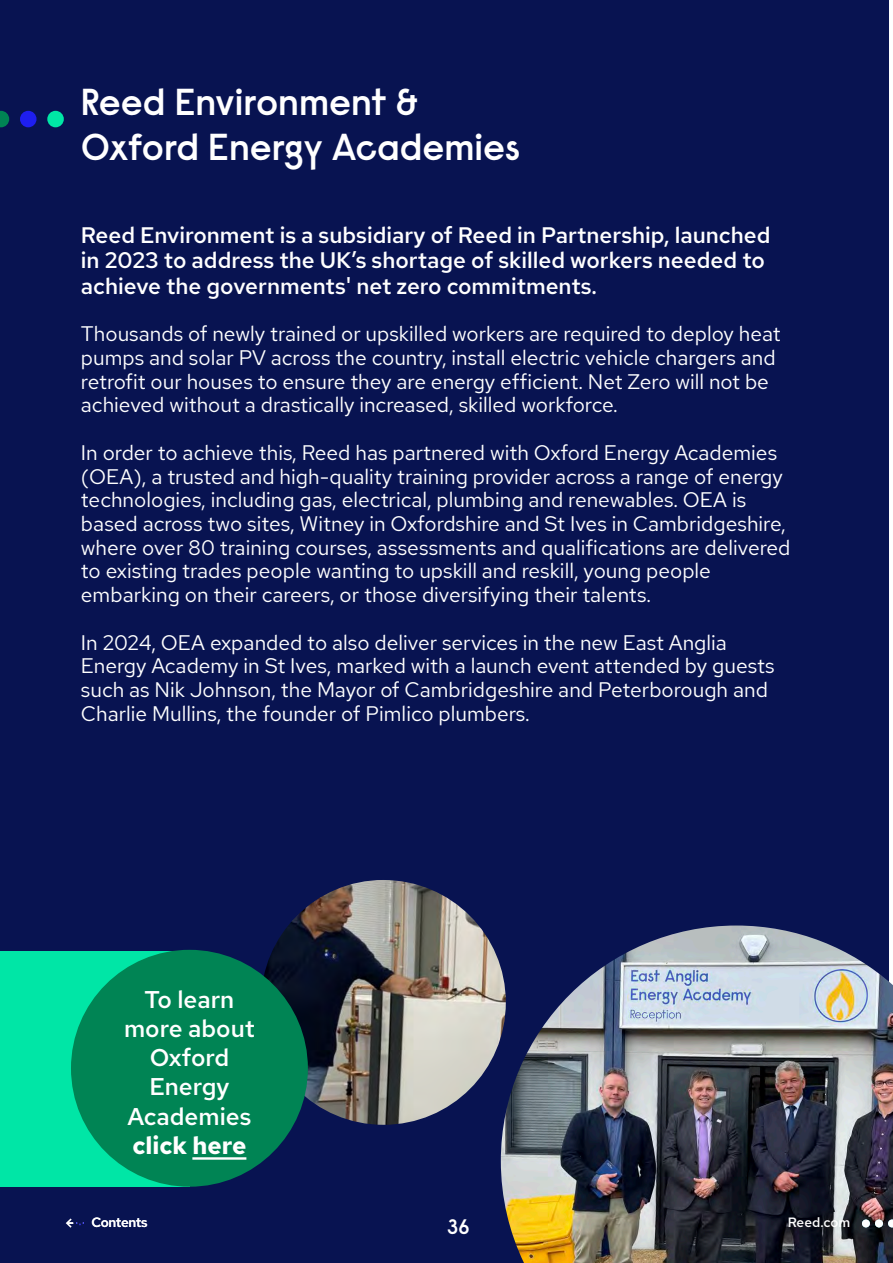
<style>
.page{position:relative;width:893px;height:1263px;background:#fff}
.page>*{position:absolute;margin:0;border:0;box-sizing:border-box;transform-origin:0 0}
.t1{font:600 37.5px/45px "Raisonne Pro";color:#fff}
.t2{font:500 24.15px/29.1px "Red Hat Text";color:#fff;text-align:center}
.t3{font:700 24.15px "Red Hat Text";color:#fff}
.t4{font:500 22.5px/25.5px "Red Hat Text";color:#fff}
.t5{font:21px/23.7px "Red Hat Text";color:#fff}
.t6{font:600 21px "Raisonne Pro";color:#fff}
.t7{font:500 13.5px "Red Hat Text";letter-spacing:-.025em;color:#fff}
</style>
<div class="page">
<div style="left:0;top:0;width:888px;height:1263px;background:#081351"></div>
<div style="left:0;top:951px;width:189px;height:236px;background:#00e6a6"></div>
<div style="left:47px;top:111px;width:17px;height:16px;background:#00e6a6;border-radius:50%"></div>
<div style="left:20px;top:111px;width:17px;height:16px;background:#1e1ef0;border-radius:50%"></div>
<img style="left:501px;top:925px;width:392px;height:338px">
<svg style="left:0;top:111px;width:9px;height:16px"></svg>
<svg style="left:888px;top:1219px;width:5px;height:8px"></svg>
<div style="left:875px;top:1219px;width:8px;height:8px;background:#fff;border-radius:50%"></div>
<div style="left:862px;top:1219px;width:8px;height:8px;background:#fff;border-radius:50%"></div>
<img style="left:261px;top:880px;width:245px;height:245px;border-radius:122px">
<div style="left:71px;top:950px;width:237px;height:237px;background:#008454;border-radius:50%"></div>
<hr style="left:192px;top:1157px;width:54px;height:3px;background:#fff">
<svg style="left:65px;top:1218px;width:19px;height:10px"></svg>
<h1 class="t1" style="left:81px;top:79px;width:441px">Reed Environment &amp;<br>Oxford Energy Academies</h1>
<p class="t4" style="left:81px;top:222px;width:691px">Reed Environment is a subsidiary of Reed in Partnership, launched in 2023 to address the UK’s shortage of skilled workers needed to achieve the governments' net zero commitments.</p>
<p class="t5" style="left:81px;top:322px;width:701px">Thousands of newly trained or upskilled workers are required to deploy heat pumps and solar PV across the country, install electric vehicle chargers and retrofit our houses to ensure they are energy efficient. Net Zero will not be achieved without a drastically increased, skilled workforce.</p>
<p class="t5" style="left:81px;top:440px;width:711px">In order to achieve this, Reed has partnered with Oxford Energy Academies (OEA), a trusted and high-quality training provider across a range of energy technologies, including gas, electrical, plumbing and renewables. OEA is based across two sites, Witney in Oxfordshire and St Ives in Cambridgeshire, where over 80 training courses, assessments and qualifications are delivered to existing trades people wanting to upskill and reskill, young people embarking on their careers, or those diversifying their talents.</p>
<p class="t5" style="left:81px;top:630px;width:695px">In 2024, OEA expanded to also deliver services in the new East Anglia Energy Academy in St Ives, marked with a launch event attended by guests such as Nik Johnson, the Mayor of Cambridgeshire and Peterborough and Charlie Mullins, the founder of Pimlico plumbers.</p>
<p class="t2" style="left:124px;top:985px;width:132px">To learn more about<br>Oxford<br>Energy<br>Academies</p>
<p class="t3" style="left:133px;top:1129px;width:115px">click here</p>
<p class="t7" style="left:92px;top:1213px;width:58px">Contents</p>
<p class="t6" style="left:447px;top:1213px;width:24px">36</p>
<p class="t7" style="left:788px;top:1213px;width:64px">Reed.com</p>
</div>
